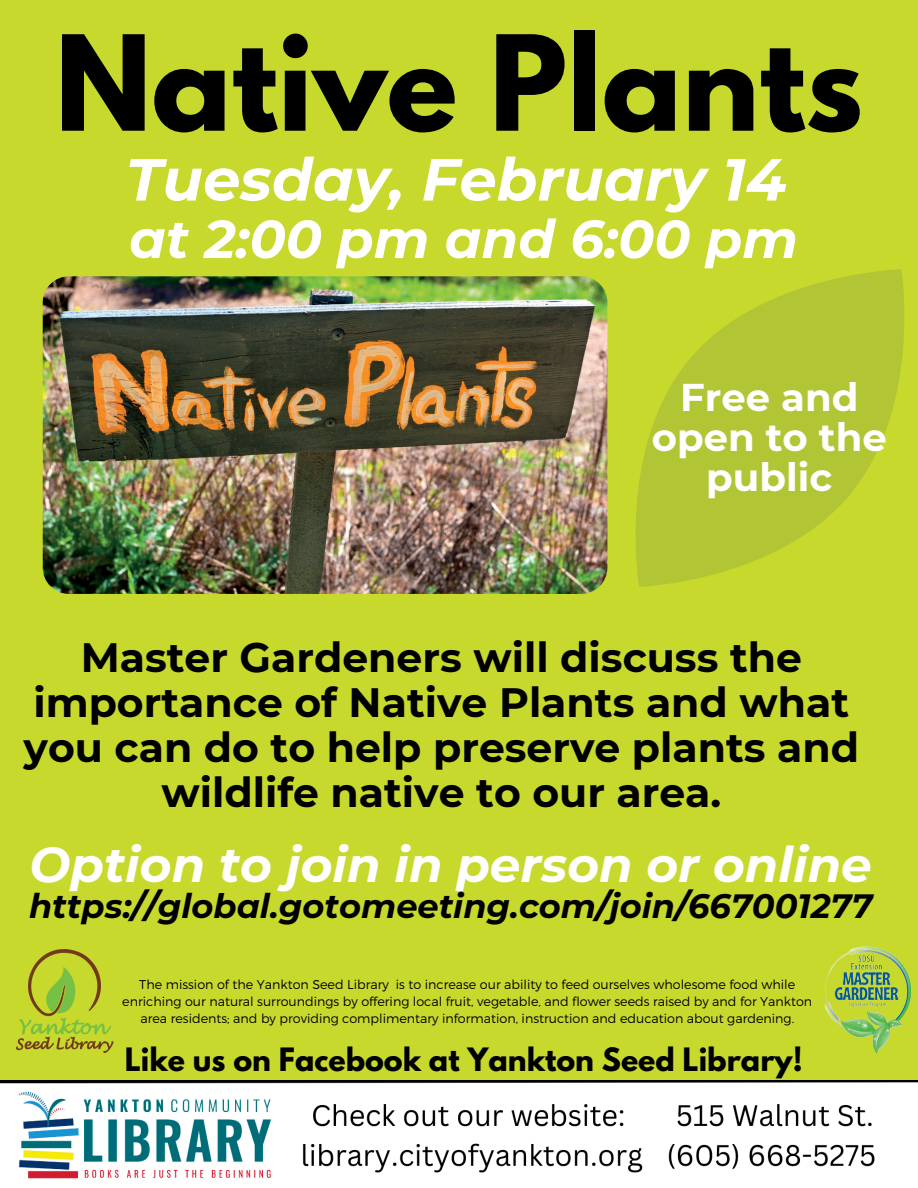
<style>
.page{position:relative;width:918px;height:1188px;background:#c8d92d}
.page>*{position:absolute;margin:0;border:0;box-sizing:border-box;transform-origin:0 0}
.t1{font:700 117px "League Spartan";color:#000}
.t2{font:italic 700 59.25px "Montserrat";color:#fff}
.t3{font:italic 700 53.25px "Montserrat";color:#fff}
.t4{font:italic 700 48.6px "Montserrat";color:#fff}
.t5{font:700 40.95px/45px "Montserrat";color:#000;text-align:center}
.t6{font:700 38.7px/40px "Montserrat";color:#fff;text-align:center}
.t7{font:italic 700 33.6px "Montserrat";color:#000}
.t8{font:700 28.5px "League Spartan";color:#000}
.t9{font:300 12.75px/17.1px "Montserrat";color:#000;text-align:center}
</style>
<div class="page">
<img style="left:0;top:1080px;width:918px;height:108px">
<img style="left:824px;top:946px;width:88px;height:110px">
<img style="left:16px;top:950px;width:97px;height:103px">
<img style="left:43px;top:276px;width:564px;height:318px;border-radius:26px">
<svg style="left:557px;top:269px;width:347px;height:325px;fill:#b2c535"></svg>
<h1 class="t1" style="left:55px;top:25px;width:810px">Native Plants</h1>
<h2 class="t2" style="left:126px;top:143px;width:662px">Tuesday, February 14</h2>
<h3 class="t3" style="left:129px;top:206px;width:671px">at 2:00 pm and 6:00 pm</h3>
<h3 class="t6" style="left:652px;top:377px;width:236px">Free and open to the public</h3>
<h3 class="t5" style="left:24px;top:634px;width:837px">Master Gardeners will discuss the importance of Native Plants and what you can do to help preserve plants and wildlife native to our area.</h3>
<h3 class="t4" style="left:30px;top:835px;width:844px">Option to join in person or online</h3>
<h3 class="t7" style="left:29px;top:886px;width:845px">https://global.gotomeeting.com/join/667001277</h3>
<p class="t9" style="left:122px;top:975px;width:691px">The mission of the Yankton Seed Library is to increase our ability to feed ourselves wholesome food while enriching our natural surroundings by offering local fruit, vegetable, and flower seeds raised by and for Yankton area residents; and by providing complimentary information, instruction and education about gardening.</p>
<h3 class="t8" style="left:125px;top:1045px;width:679px">Like us on Facebook at Yankton Seed Library!</h3>
</div>
